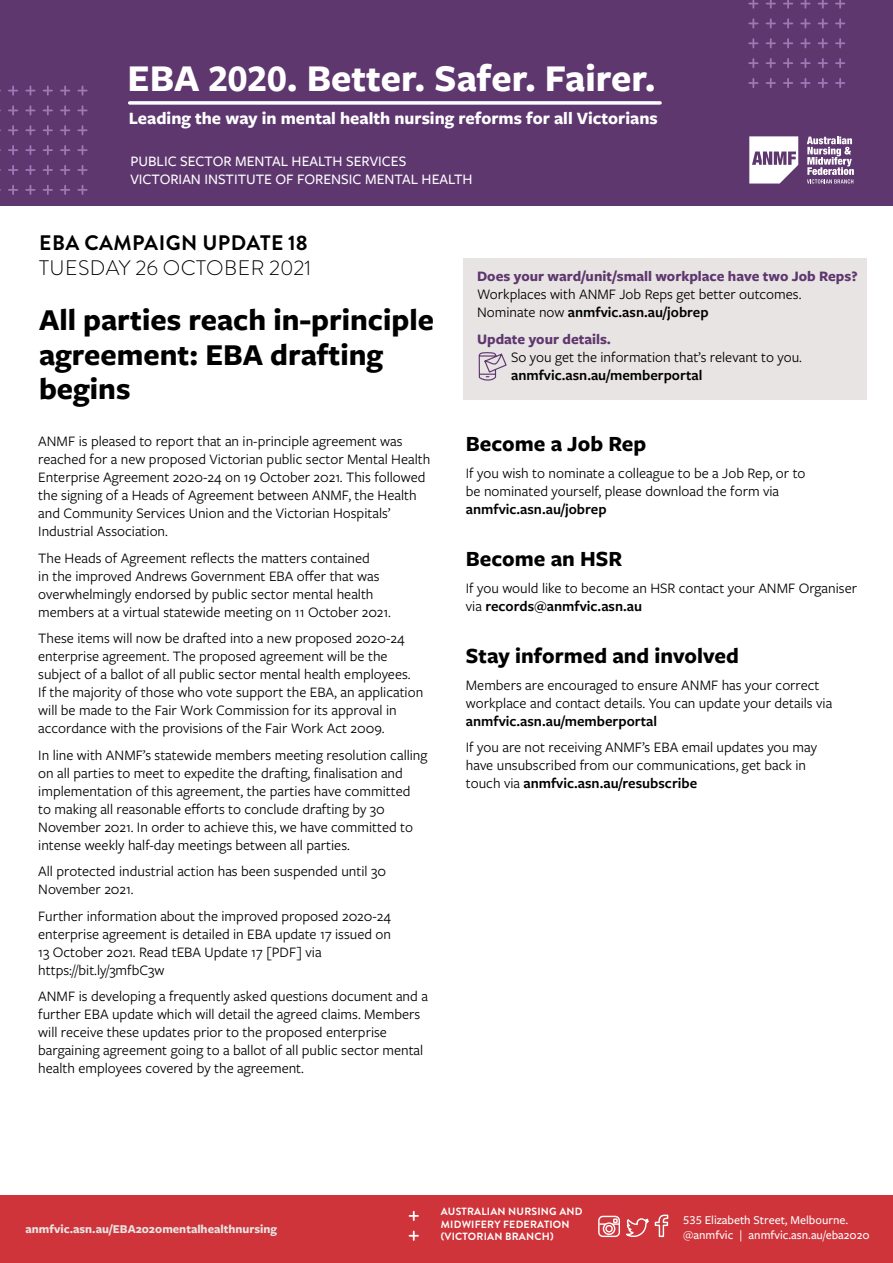
<style>
.page{position:relative;width:893px;height:1263px;background:#fff}
.page>*{position:absolute;margin:0;border:0;box-sizing:border-box;transform-origin:0 0}
.t1{font:700 39.3px "Freight Sans Pro";color:#fff}
.t2{font:700 31.5px/34.5px "Freight Sans Pro";color:#000}
.t3{font:700 22.5px "Freight Sans Pro";color:#000}
.t4{font:300 21px "Brandon Grotesque";letter-spacing:.02em;color:#000}
.t5{font:700 21px "Brandon Grotesque";letter-spacing:.02em;color:#000}
.t6{font:700 18px "Freight Sans Pro";color:#fff}
.t7{font:15px/18px "Freight Sans Pro";color:#000}
.t8{font:600 15px "Freight Sans Pro";color:#000}
.t9{font:500 15px/18px "Freight Sans Pro";color:#fff}
.t10{font:700 15px "Freight Sans Pro";color:#5f376f}
.t11{font:500 12.45px/15px "Freight Sans Pro";color:#fff}
.t12{font:700 12.45px "Freight Sans Pro";color:#e7e4e3}
.t13{font:700 10.5px/12.6px "Brandon Grotesque";letter-spacing:.02em;color:#fff}
.s1{font-weight:600}
</style>
<div class="page">
<div style="left:0;top:0;width:893px;height:206px;background:#5f376f"></div>
<div style="left:0;top:1195px;width:893px;height:68px;background:#ce343a"></div>
<svg style="left:598px;top:1214px;width:71px;height:24px"></svg>
<svg style="left:409px;top:1211px;width:9px;height:9px"></svg>
<svg style="left:409px;top:1231px;width:9px;height:9px"></svg>
<svg style="left:807px;top:137px;width:47px;height:47px"></svg>
<svg style="left:749px;top:136px;width:49px;height:48px"></svg>
<svg style="left:130px;top:101px;width:530px;height:4px;background:#eae5ec"></svg>
<svg style="left:78px;top:86px;width:9px;height:9px"></svg>
<svg style="left:78px;top:106px;width:9px;height:9px"></svg>
<svg style="left:78px;top:126px;width:9px;height:9px"></svg>
<svg style="left:78px;top:146px;width:9px;height:8px"></svg>
<svg style="left:78px;top:166px;width:9px;height:8px"></svg>
<svg style="left:78px;top:186px;width:9px;height:8px"></svg>
<svg style="left:61px;top:86px;width:8px;height:9px"></svg>
<svg style="left:61px;top:106px;width:8px;height:9px"></svg>
<svg style="left:61px;top:126px;width:8px;height:9px"></svg>
<svg style="left:61px;top:146px;width:8px;height:8px"></svg>
<svg style="left:61px;top:166px;width:8px;height:8px"></svg>
<svg style="left:61px;top:186px;width:8px;height:8px"></svg>
<svg style="left:44px;top:86px;width:8px;height:9px"></svg>
<svg style="left:44px;top:106px;width:8px;height:9px"></svg>
<svg style="left:44px;top:126px;width:8px;height:9px"></svg>
<svg style="left:44px;top:146px;width:8px;height:8px"></svg>
<svg style="left:44px;top:166px;width:8px;height:8px"></svg>
<svg style="left:44px;top:186px;width:8px;height:8px"></svg>
<svg style="left:26px;top:86px;width:9px;height:9px"></svg>
<svg style="left:26px;top:106px;width:9px;height:9px"></svg>
<svg style="left:26px;top:126px;width:9px;height:9px"></svg>
<svg style="left:26px;top:146px;width:9px;height:8px"></svg>
<svg style="left:26px;top:166px;width:9px;height:8px"></svg>
<svg style="left:26px;top:186px;width:9px;height:8px"></svg>
<svg style="left:9px;top:86px;width:8px;height:9px"></svg>
<svg style="left:9px;top:106px;width:8px;height:9px"></svg>
<svg style="left:9px;top:126px;width:8px;height:9px"></svg>
<svg style="left:9px;top:146px;width:8px;height:8px"></svg>
<svg style="left:9px;top:166px;width:8px;height:8px"></svg>
<svg style="left:9px;top:186px;width:8px;height:8px"></svg>
<svg style="left:836px;top:0;width:8px;height:8px"></svg>
<svg style="left:836px;top:19px;width:8px;height:9px"></svg>
<svg style="left:836px;top:39px;width:8px;height:9px"></svg>
<svg style="left:836px;top:59px;width:8px;height:8px"></svg>
<svg style="left:836px;top:79px;width:8px;height:8px"></svg>
<svg style="left:819px;top:0;width:8px;height:8px"></svg>
<svg style="left:819px;top:19px;width:8px;height:9px"></svg>
<svg style="left:819px;top:39px;width:8px;height:9px"></svg>
<svg style="left:819px;top:59px;width:8px;height:8px"></svg>
<svg style="left:819px;top:79px;width:8px;height:8px"></svg>
<svg style="left:801px;top:0;width:9px;height:8px"></svg>
<svg style="left:801px;top:19px;width:9px;height:9px"></svg>
<svg style="left:801px;top:39px;width:9px;height:9px"></svg>
<svg style="left:801px;top:59px;width:9px;height:8px"></svg>
<svg style="left:801px;top:79px;width:9px;height:8px"></svg>
<svg style="left:784px;top:0;width:8px;height:8px"></svg>
<svg style="left:784px;top:19px;width:8px;height:9px"></svg>
<svg style="left:784px;top:39px;width:8px;height:9px"></svg>
<svg style="left:784px;top:59px;width:8px;height:8px"></svg>
<svg style="left:784px;top:79px;width:8px;height:8px"></svg>
<svg style="left:766px;top:0;width:9px;height:8px"></svg>
<svg style="left:766px;top:19px;width:9px;height:9px"></svg>
<svg style="left:766px;top:39px;width:9px;height:9px"></svg>
<svg style="left:766px;top:59px;width:9px;height:8px"></svg>
<svg style="left:766px;top:79px;width:9px;height:8px"></svg>
<svg style="left:749px;top:0;width:9px;height:8px"></svg>
<svg style="left:749px;top:19px;width:9px;height:9px"></svg>
<svg style="left:749px;top:39px;width:9px;height:9px"></svg>
<svg style="left:749px;top:59px;width:9px;height:8px"></svg>
<svg style="left:749px;top:79px;width:9px;height:8px"></svg>
<div style="left:463px;top:258px;width:404px;height:141px;background:#e7e4e3"></div>
<svg style="left:478px;top:352px;width:29px;height:29px"></svg>
<h1 class="t1" style="left:128px;top:51px;width:530px">EBA 2020. Better. Safer. Fairer.</h1>
<p class="t6" style="left:129px;top:106px;width:530px">Leading the way in mental health nursing reforms for all Victorians</p>
<p class="t9" style="left:130px;top:151px;width:344px">PUBLIC SECTOR MENTAL HEALTH SERVICES<br>VICTORIAN INSTITUTE OF FORENSIC MENTAL HEALTH</p>
<h3 class="t5" style="left:39px;top:228px;width:270px">EBA CAMPAIGN UPDATE 18</h3>
<h3 class="t4" style="left:39px;top:253px;width:274px">TUESDAY 26 OCTOBER 2021</h3>
<h2 class="t2" style="left:39px;top:302px;width:396px">All parties reach in-principle agreement: EBA drafting begins</h2>
<p class="t7" style="left:38px;top:432px;width:394px">ANMF is pleased to report that an in-principle agreement was reached for a new proposed Victorian public sector Mental Health Enterprise Agreement 2020-24 on 19 October 2021. This followed the signing of a Heads of Agreement between ANMF, the Health and Community Services Union and the Victorian Hospitals’ Industrial Association.</p>
<p class="t7" style="left:38px;top:548px;width:354px">The Heads of Agreement reflects the matters contained<br>in the improved Andrews Government EBA offer that was overwhelmingly endorsed by public sector mental health members at a virtual statewide meeting on 11 October 2021.</p>
<p class="t7" style="left:38px;top:629px;width:387px">These items will now be drafted into a new proposed 2020-24 enterprise agreement. The proposed agreement will be the subject of a ballot of all public sector mental health employees.<br>If the majority of those who vote support the EBA, an application will be made to the Fair Work Commission for its approval in accordance with the provisions of the Fair Work Act 2009.</p>
<p class="t7" style="left:38px;top:745px;width:391px">In line with ANMF’s statewide members meeting resolution calling on all parties to meet to expedite the drafting, finalisation and implementation of this agreement, the parties have committed<br>to making all reasonable efforts to conclude drafting by 30<br>November 2021. In order to achieve this, we have committed to intense weekly half-day meetings between all parties.</p>
<p class="t7" style="left:38px;top:862px;width:349px">All protected industrial action has been suspended until 30<br>November 2021.</p>
<p class="t7" style="left:38px;top:906px;width:354px">Further information about the improved proposed 2020-24 enterprise agreement is detailed in EBA update 17 issued on 13 October 2021. Read tEBA Update 17 [PDF] via https://bit.ly/3mfbC3w</p>
<p class="t7" style="left:38px;top:987px;width:391px">ANMF is developing a frequently asked questions document and a further EBA update which will detail the agreed claims. Members will receive these updates prior to the proposed enterprise bargaining agreement going to a ballot of all public sector mental health employees covered by the agreement.</p>
<p class="t10" style="left:477px;top:266px;width:382px">Does your ward/unit/small workplace have two Job Reps?</p>
<p class="t7" style="left:477px;top:285px;width:326px">Workplaces with ANMF Job Reps get better outcomes.<br>Nominate now <span class="s1">anmfvic.asn.au/jobrep</span></p>
<p class="t10" style="left:477px;top:329px;width:135px">Update your details.</p>
<p class="t7" style="left:511px;top:347px;width:292px">So you get the information that’s relevant to you.</p>
<p class="t8" style="left:511px;top:365px;width:193px">anmfvic.asn.au/memberportal</p>
<h3 class="t3" style="left:466px;top:428px;width:182px">Become a Job Rep</h3>
<p class="t7" style="left:466px;top:463px;width:341px">If you wish to nominate a colleague to be a Job Rep, or to be nominated yourself, please download the form via</p>
<p class="t8" style="left:466px;top:499px;width:142px">anmfvic.asn.au/jobrep</p>
<h3 class="t3" style="left:466px;top:543px;width:158px">Become an HSR</h3>
<p class="t7" style="left:466px;top:578px;width:393px">If you would like to become an HSR contact your ANMF Organiser via <span class="s1">records@anmfvic.asn.au</span></p>
<h3 class="t3" style="left:466px;top:640px;width:275px">Stay informed and involved</h3>
<p class="t7" style="left:466px;top:675px;width:368px">Members are encouraged to ensure ANMF has your correct workplace and contact details. You can update your details via</p>
<p class="t8" style="left:466px;top:711px;width:193px">anmfvic.asn.au/memberportal</p>
<p class="t7" style="left:466px;top:738px;width:353px">If you are not receiving ANMF’s EBA email updates you may have unsubscribed from our communications, get back in touch via <span class="s1">anmfvic.asn.au/resubscribe</span></p>
<p class="t12" style="left:26px;top:1221px;width:253px">anmfvic.asn.au/EBA2020mentalhealthnursing</p>
<p class="t13" style="left:441px;top:1205px;width:143px">AUSTRALIAN NURSING AND<br>MIDWIFERY FEDERATION (VICTORIAN BRANCH)</p>
<p class="t11" style="left:683px;top:1212px;width:188px">535 Elizabeth Street, Melbourne. @anmfvic | anmfvic.asn.au/eba2020</p>
</div>
